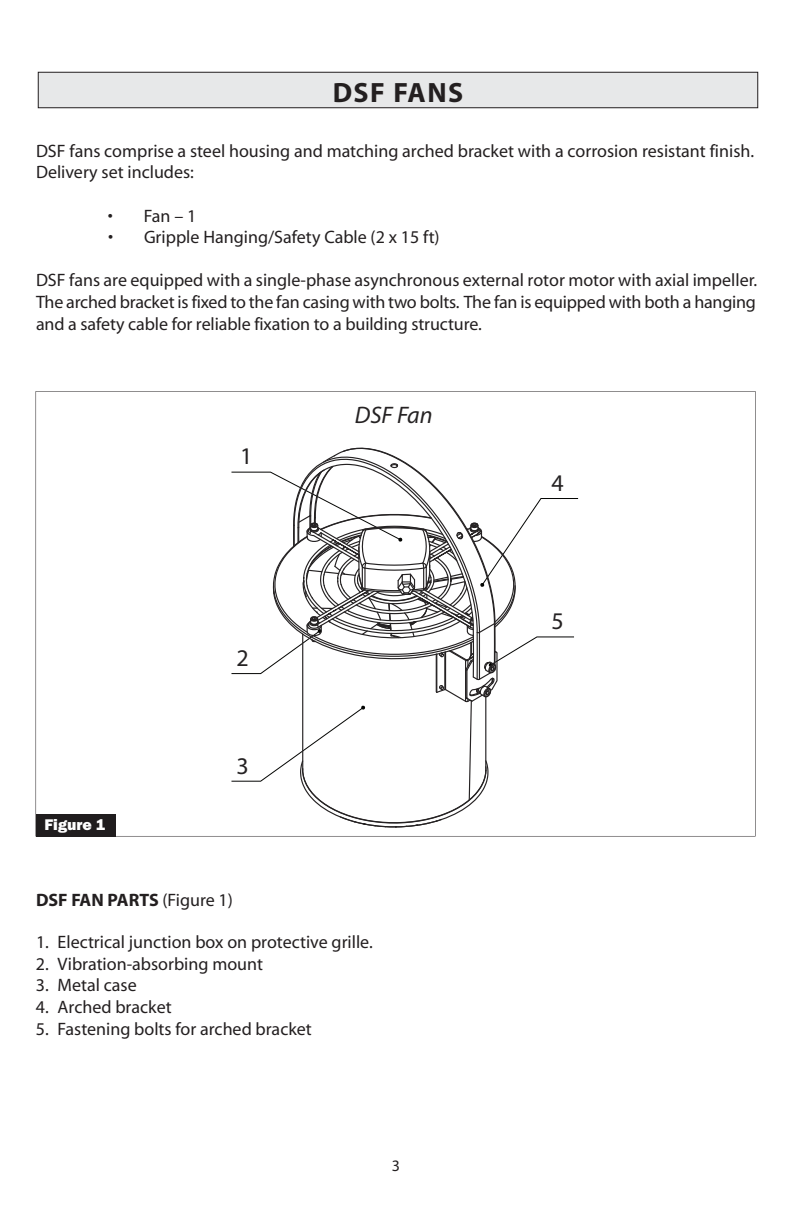
<style>
.page{position:relative;width:792px;height:1224px;background:#fff}
.page>*{position:absolute;margin:0;border:0;box-sizing:border-box;transform-origin:0 0}
.t1{font:700 28px "Myriad Pro";letter-spacing:.05em;color:#231f20}
.t2{font:italic 24px "Myriad Pro";color:#252223}
.t3{font:24px "Myriad Pro";color:#252223}
.t4{font:18px/21.6px "Myriad";color:#231f20}
.t5{font:700 18px "Myriad Pro";color:#231f20}
.t6{font:800 16px "Franklin Gothic";color:#fff}
.t7{font:16px "Myriad";color:#231f20}
.s1{font-weight:400}
</style>
<div class="page">
<div style="left:38px;top:72px;width:720px;height:36px;background:#e7e8e9"></div>
<div style="left:38px;top:72px;width:720px;height:36px;border:1px solid #231f20"></div>
<svg style="left:36px;top:391px;width:720px;height:445px"></svg>
<h1 class="t1" style="left:333px;top:82px;width:132px">DSF FANS</h1>
<p class="t4" style="left:36px;top:141px;width:720px">DSF fans comprise a steel housing and matching arched bracket with a corrosion resistant finish.<br>Delivery set includes:</p>
<p class="t4" style="left:108px;top:206px;width:90px">• Fan–1</p>
<p class="t4" style="left:108px;top:228px;width:333px">• Gripple Hanging/Safety Cable (2 x 15 ft)</p>
<p class="t4" style="left:36px;top:271px;width:723px;text-align:justify">DSF fans are equipped with a single-phase asynchronous external rotor motor with axial impeller.<br>The arched bracket is fixed to the fan casing with two bolts. The fan is equipped with both a hanging and a safety cable for reliable fixation to a building structure.</p>
<p class="t6" style="left:45px;top:814px;width:62px">Figure 1</p>
<h2 class="t3" style="left:240px;top:447px;width:14px">1</h2>
<h2 class="t3" style="left:237px;top:649px;width:14px">2</h2>
<h2 class="t3" style="left:237px;top:757px;width:14px">3</h2>
<h2 class="t2" style="left:355px;top:406px;width:79px">DSF Fan</h2>
<p class="t5" style="left:36px;top:893px;width:198px">DSF FAN PARTS <span class="s1">(Figure 1)</span></p>
<p class="t4" style="left:36px;top:933px;width:338px">1. Electrical junction box on protective grille.</p>
<p class="t4" style="left:36px;top:955px;width:229px">2. Vibration-absorbing mount</p>
<p class="t4" style="left:36px;top:976px;width:102px">3. Metal case</p>
<p class="t4" style="left:36px;top:998px;width:137px">4. Arched bracket</p>
<p class="t4" style="left:36px;top:1019px;width:277px">5. Fastening bolts for arched bracket</p>
<p class="t7" style="left:392px;top:1159px;width:10px">3</p>
<h2 class="t3" style="left:552px;top:474px;width:14px">4</h2>
<h2 class="t3" style="left:552px;top:612px;width:14px">5</h2>
</div>
